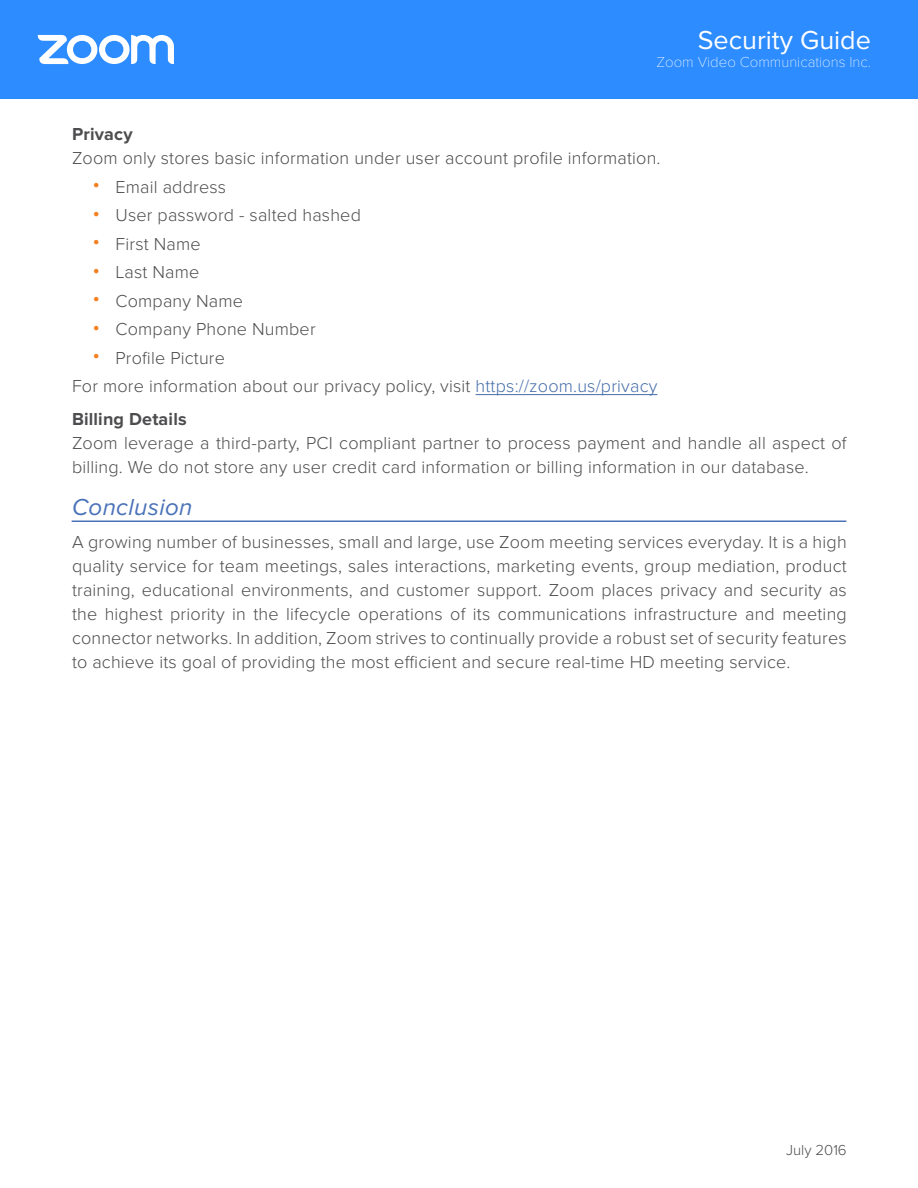
<style>
.page{position:relative;width:918px;height:1188px;background:#fff}
.page>*{position:absolute;margin:0;border:0;box-sizing:border-box;transform-origin:0 0}
.t1{font:27px "Proxima Nova";color:#fff}
.t2{font:italic 24px "Proxima Nova";letter-spacing:.015em;color:#4a72b8}
.t3{font:300 18px/24px "Proxima Nova";letter-spacing:.01em;color:#4d4d4f}
.t4{font:700 18px "Proxima Nova";letter-spacing:.01em;color:#4d4d4f}
.t5{font:100 15px "Proxima Nova T";color:#fff}
.t6{font:300 15px "Proxima Nova";color:#4d4d4f}
.s1{font-family:"Times New Roman";font-weight:400;color:#f58020}
.s2{color:#456da9}
</style>
<div class="page">
<div style="left:0;top:0;width:918px;height:98px;background:#2d8cff"></div>
<svg style="left:38px;top:35px;width:136px;height:30px"></svg>
<hr style="left:476px;top:394px;width:181px;height:1px;background:#456da9">
<hr style="left:72px;top:520px;width:774px;height:2px;background:#4a72b8">
<h1 class="t1" style="left:698px;top:25px;width:175px">Security Guide</h1>
<p class="t5" style="left:657px;top:54px;width:216px">Zoom Video Communications Inc.</p>
<p class="t4" style="left:72px;top:124px;width:62px">Privacy</p>
<p class="t3" style="left:72px;top:147px;width:590px">Zoom only stores basic information under user account profile information.</p>
<p class="t3" style="left:93px;top:175px;width:135px"><span class="s1">•</span> Email address</p>
<p class="t3" style="left:93px;top:204px;width:269px"><span class="s1">•</span> User password - salted hashed</p>
<p class="t3" style="left:93px;top:232px;width:109px"><span class="s1">•</span> First Name</p>
<p class="t3" style="left:93px;top:261px;width:108px"><span class="s1">•</span> Last Name</p>
<p class="t3" style="left:93px;top:289px;width:152px"><span class="s1">•</span> Company Name</p>
<p class="t3" style="left:93px;top:318px;width:224px"><span class="s1">•</span> Company Phone Number</p>
<p class="t3" style="left:72px;top:344px;width:587px;line-height:28.5px;text-indent:21px"><span class="s1">•</span> Profile Picture<br>For more information about our privacy policy, visit <span class="s2">https://zoom.us/privacy</span></p>
<p class="t4" style="left:72px;top:409px;width:116px">Billing Details</p>
<p class="t3" style="left:72px;top:432px;width:776px">Zoom leverage a third-party, PCI compliant partner to process payment and handle all aspect of billing. We do not store any user credit card information or billing information in our database.</p>
<h2 class="t2" style="left:72px;top:494px;width:122px">Conclusion</h2>
<p class="t3" style="left:72px;top:531px;width:776px;text-align:justify">A growing number of businesses, small and large, use Zoom meeting services everyday. It is a high quality service for team meetings, sales interactions, marketing events, group mediation, product training, educational environments, and customer support. Zoom places privacy and security as the highest priority in the lifecycle operations of its communications infrastructure and meeting connector networks. In addition, Zoom strives to continually provide a robust set of security features to achieve its goal of providing the most efficient and secure real-time HD meeting service.</p>
<p class="t6" style="left:786px;top:1141px;width:62px">July 2016</p>
</div>
